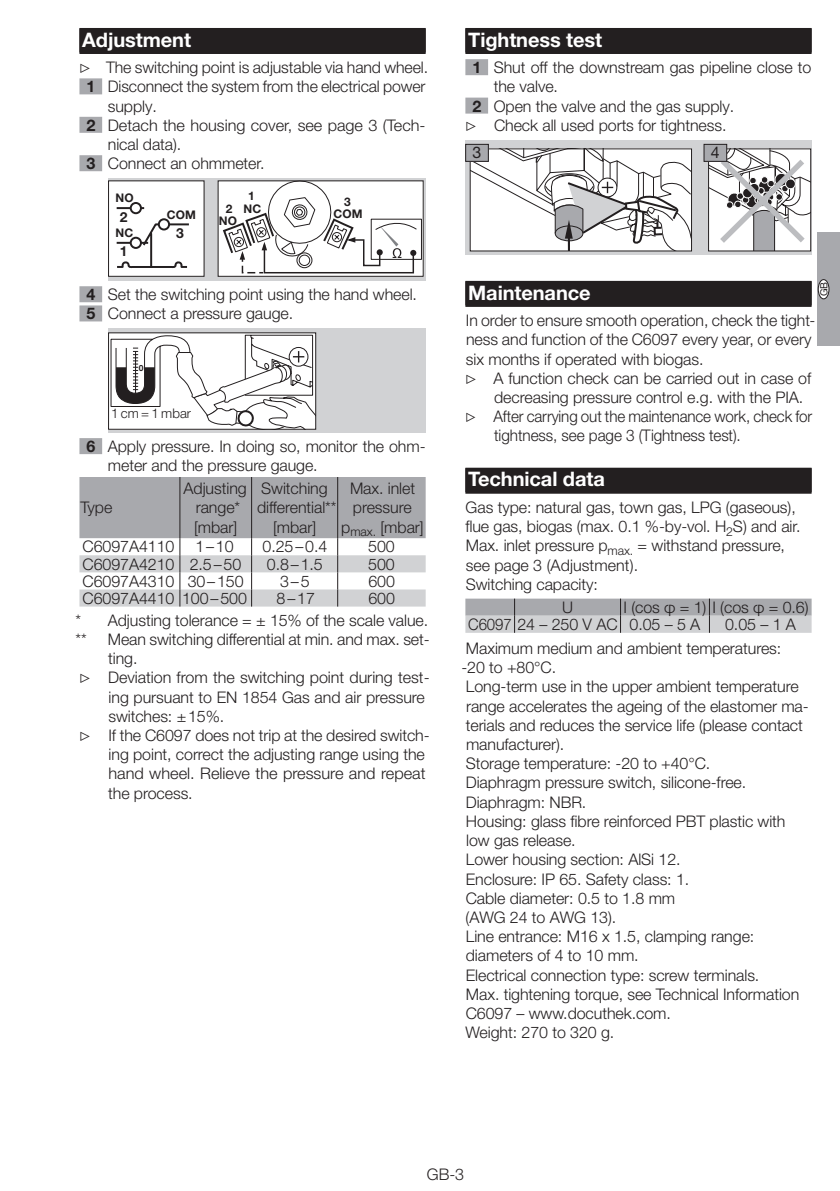
<style>
.page{position:relative;width:840px;height:1191px;background:#fff}
.page>*{position:absolute;margin:0;border:0;box-sizing:border-box;transform-origin:0 0}
.t1{font:700 20px "Helvetica Neue LT Pro";letter-spacing:-.005em;color:#fff}
.t2{font:300 16px/19.2px "Helvetica Neue LT Pro";letter-spacing:-.005em;color:#231f20}
.t3{font:300 16px "Helvetica Neue LT Pro";letter-spacing:-.005em;color:#231f20;scale:.95 1}
.t4{font:300 16px "Helvetica Neue LT Pro";letter-spacing:-.005em;color:#231f20;scale:.96 1}
.t5{font:16px "Helvetica Neue LT Pro";color:#231f20}
.t6{font:700 14px "Helvetica Neue";color:#231f20}
.t7{font:700 13.8px "Helvetica Neue";color:#231f20}
.t8{font:300 13.4px "Helvetica Neue";color:#231f20}
.t9{font:700 12px "Helvetica Neue";color:#231f20}
.t10{font:700 11.8px "Helvetica Neue";color:#231f20}
.t11{font:10px "Helvetica Neue LT Pro";color:#231f20}
.t12{font:700 8.6px "Helvetica Neue";color:#231f20}
.s1{font-family:"Lucida Sans Unicode";font-weight:400}
.s2{font-weight:700}
</style>
<div class="page">
<div style="left:816px;top:232px;width:23px;height:114px;background:#a8a9ad"></div>
<div style="left:817px;top:280px;width:11px;height:19px;background:#fff;border-radius:50%"></div>
<div style="left:817px;top:279px;width:11px;height:20px;border:1px solid #231f20;border-radius:50%"></div>
<div style="left:79px;top:28px;width:346px;height:26px;background:#231f20"></div>
<div style="left:79px;top:78px;width:23px;height:16px;background:#a8a9ad"></div>
<div style="left:79px;top:117px;width:23px;height:16px;background:#a8a9ad"></div>
<div style="left:79px;top:155px;width:23px;height:16px;background:#a8a9ad"></div>
<div style="left:79px;top:286px;width:23px;height:16px;background:#a8a9ad"></div>
<div style="left:79px;top:305px;width:23px;height:16px;background:#a8a9ad"></div>
<div style="left:79px;top:438px;width:23px;height:16px;background:#a8a9ad"></div>
<svg style="left:108px;top:178px;width:317px;height:103px;background:#d0d1d2"></svg>
<div style="left:108px;top:181px;width:96px;height:95px;background:#fff"></div>
<hr style="left:117px;top:207px;width:27px;height:2px;background:#231f20">
<div style="left:131px;top:203px;width:10px;height:10px;background:#fff;border-radius:50%"></div>
<div style="left:130px;top:202px;width:12px;height:12px;border:2px solid #231f20;border-radius:50%"></div>
<svg style="left:116px;top:223px;width:73px;height:46px"></svg>
<div style="left:159px;top:219px;width:10px;height:10px;background:#fff;border-radius:50%"></div>
<div style="left:158px;top:218px;width:12px;height:12px;border:2px solid #231f20;border-radius:50%"></div>
<div style="left:108px;top:180px;width:96px;height:97px;border:1px solid #231f20"></div>
<svg style="left:221px;top:182px;width:200px;height:92px"></svg>
<div style="left:217px;top:180px;width:206px;height:97px;border:1px solid #231f20"></div>
<div style="left:108px;top:328px;width:317px;height:105px;background:#d1d2d4"></div>
<svg style="left:110px;top:334px;width:204px;height:94px;background:#e0e0e0"></svg>
<div style="left:108px;top:332px;width:208px;height:98px;border:1px solid #231f20"></div>
<svg style="left:79px;top:477px;width:346px;height:129px"></svg>
<div style="left:465px;top:28px;width:346px;height:26px;background:#231f20"></div>
<div style="left:465px;top:59px;width:23px;height:16px;background:#a8a9ad"></div>
<div style="left:465px;top:98px;width:23px;height:16px;background:#a8a9ad"></div>
<div style="left:465px;top:281px;width:346px;height:26px;background:#231f20"></div>
<div style="left:465px;top:468px;width:346px;height:26px;background:#231f20"></div>
<svg style="left:465px;top:140px;width:346px;height:114px;background:#c1c1c3"></svg>
<svg style="left:709px;top:150px;width:99px;height:99px"></svg>
<svg style="left:471px;top:150px;width:218px;height:99px"></svg>
<div style="left:465px;top:144px;width:23px;height:17px;background:#a8a9ad"></div>
<div style="left:465px;top:144px;width:23px;height:18px;border:1px solid #231f20"></div>
<div style="left:707px;top:148px;width:103px;height:103px;border:1px solid #231f20"></div>
<div style="left:703px;top:144px;width:23px;height:17px;background:#a8a9ad"></div>
<div style="left:703px;top:144px;width:23px;height:18px;border:1px solid #231f20"></div>
<svg style="left:465px;top:598px;width:346px;height:35px;background:#bdbec1"></svg>
<p class="t1" style="left:82px;top:27px;width:110px">Adjustment</p>
<p class="t2" style="left:79px;top:58px;width:350px"><span class="s1">▷</span> The switching point is adjustable via hand wheel.</p>
<p class="t2" style="left:86px;top:77px;width:340px"><span class="s2">1</span> Disconnect the system from the electrical power</p>
<p class="t2" style="left:108px;top:96px;width:50px">supply.</p>
<p class="t2" style="left:86px;top:115px;width:340px"><span class="s2">2</span> Detach the housing cover, see page 3 (Tech-</p>
<p class="t2" style="left:108px;top:134px;width:75px">nical data).</p>
<p class="t2" style="left:86px;top:154px;width:179px"><span class="s2">3</span> Connect an ohmmeter.</p>
<p class="t10" style="left:115px;top:191px;width:20px">NO</p>
<p class="t7" style="left:120px;top:208px;width:9px">2</p>
<p class="t10" style="left:115px;top:226px;width:19px">NC</p>
<p class="t7" style="left:120px;top:243px;width:9px">1</p>
<p class="t10" style="left:248px;top:189px;width:8px">1</p>
<p class="t10" style="left:344px;top:194px;width:8px">3</p>
<p class="t10" style="left:243px;top:202px;width:19px">NC</p>
<p class="t10" style="left:225px;top:202px;width:8px">2</p>
<p class="t10" style="left:333px;top:206px;width:30px">COM</p>
<p class="t10" style="left:167px;top:208px;width:30px">COM</p>
<p class="t7" style="left:176px;top:225px;width:9px">3</p>
<p class="t10" style="left:219px;top:213px;width:20px">NO</p>
<p class="t9" style="left:116px;top:231px;width:20px">NO</p>
<p class="t6" style="left:120px;top:249px;width:9px">2</p>
<p class="t6" style="left:120px;top:283px;width:9px">1</p>
<p class="t2" style="left:86px;top:285px;width:332px"><span class="s2">4</span> Set the switching point using the hand wheel.<br><span class="s2">5</span> Connect a pressure gauge.</p>
<p class="t12" style="left:139px;top:362px;width:6px">0</p>
<p class="t8" style="left:111px;top:405px;width:82px">1 cm = 1 mbar</p>
<p class="t2" style="left:108px;top:436px;width:319px;text-indent:-21px"><span class="s2">6</span> Apply pressure. In doing so, monitor the ohm&shy;meter and the pressure gauge.</p>
<p class="t2" style="left:80px;top:497px;width:33px">Type</p>
<p class="t2" style="left:183px;top:478px;width:65px;text-align:center">Adjusting range* [mbar]</p>
<p class="t2" style="left:257px;top:478px;width:81px;text-align:center">Switching differential** [mbar]</p>
<p class="t2" style="left:341px;top:478px;width:84px;text-align:center">Max. inlet pressure p<sub>max.</sub> [mbar]</p>
<p class="t2" style="left:82px;top:537px;width:93px">C6097A4110</p>
<p class="t2" style="left:195px;top:537px;width:40px">1–10</p>
<p class="t2" style="left:262px;top:537px;width:66px">0.25–0.4</p>
<p class="t2" style="left:368px;top:537px;width:28px">500</p>
<p class="t2" style="left:82px;top:554px;width:160px">C6097A4210 2.5–50</p>
<p class="t2" style="left:267px;top:554px;width:57px">0.8–1.5</p>
<p class="t2" style="left:368px;top:554px;width:28px">500</p>
<p class="t2" style="left:82px;top:571px;width:162px">C6097A4310 30–150</p>
<p class="t2" style="left:280px;top:571px;width:31px">3–5</p>
<p class="t2" style="left:368px;top:571px;width:28px">600</p>
<p class="t2" style="left:83px;top:588px;width:166px">C6097A4410 100–500</p>
<p class="t2" style="left:276px;top:588px;width:40px">8–17</p>
<p class="t2" style="left:75px;top:586px;width:354px;line-height:22px;text-indent:292px">600<br>* Adjusting tolerance = ± 15% of the scale value.</p>
<p class="t2" style="left:75px;top:629px;width:13px">**</p>
<p class="t2" style="left:108px;top:629px;width:323px">Mean switching differential at min. and max. set-</p>
<p class="t2" style="left:108px;top:648px;width:31px">ting.</p>
<p class="t2" style="left:79px;top:668px;width:352px"><span class="s1">▷</span> Deviation from the switching point during test-</p>
<p class="t2" style="left:108px;top:687px;width:317px">ing pursuant to EN 1854 Gas and air pressure</p>
<p class="t2" style="left:108px;top:706px;width:117px">switches: ±15%.</p>
<p class="t2" style="left:79px;top:725px;width:352px"><span class="s1">▷</span> If the C6097 does not trip at the desired switch-</p>
<p class="t2" style="left:108px;top:744px;width:317px">ing point, correct the adjusting range using the</p>
<p class="t2" style="left:108px;top:764px;width:318px">hand wheel. Relieve the pressure and repeat</p>
<p class="t2" style="left:108px;top:783px;width:86px">the process.</p>
<p class="t1" style="left:468px;top:27px;width:135px">Tightness test</p>
<p class="t2" style="left:472px;top:58px;width:340px"><span class="s2">1</span> Shut off the downstream gas pipeline close to</p>
<p class="t2" style="left:493px;top:77px;width:66px">the valve.</p>
<p class="t2" style="left:472px;top:96px;width:263px"><span class="s2">2</span> Open the valve and the gas supply.</p>
<p class="t2" style="left:464px;top:115px;width:263px"><span class="s1">▷</span> Check all used ports for tightness.</p>
<p class="t5" style="left:472px;top:142px;width:10px">3</p>
<p class="t5" style="left:710px;top:142px;width:10px">4</p>
<p class="t11" style="left:817px;top:296px;width:16px;rotate:-90deg">GB</p>
<p class="t1" style="left:468px;top:280px;width:124px">Maintenance</p>
<p class="t2" style="left:465px;top:310px;width:351px">In order to ensure smooth operation, check the tight-</p>
<p class="t2" style="left:466px;top:330px;width:347px">ness and function of the C6097 every year, or every</p>
<p class="t2" style="left:465px;top:349px;width:239px">six months if operated with biogas.</p>
<p class="t2" style="left:464px;top:368px;width:347px"><span class="s1">▷</span> A function check can be carried out in case of</p>
<p class="t2" style="left:494px;top:387px;width:310px">decreasing pressure control e.g. with the PIA.</p>
<p class="t3" style="left:464px;top:407px;width:367px"><span class="s1">▷</span> After carrying out the maintenance work, check for</p>
<p class="t4" style="left:494px;top:426px;width:258px">tightness, see page 3 (Tightness test).</p>
<p class="t1" style="left:468px;top:467px;width:138px">Technical data</p>
<p class="t2" style="left:465px;top:497px;width:336px">Gas type: natural gas, town gas, LPG (gaseous), flue gas, biogas (max. 0.1 %-by-vol. H<sub>2</sub>S) and air.<br>Max. inlet pressure p<sub>max.</sub> = withstand pressure, see page 3 (Adjustment).<br>Switching capacity:</p>
<p class="t2" style="left:561px;top:597px;width:12px">U</p>
<p class="t2" style="left:468px;top:598px;width:341px;line-height:17px;text-indent:155px">I (cos φ = 1) I (cos φ = 0.6)<br>C6097 24 – 250 V AC 0.05 – 5 A</p>
<p class="t2" style="left:465px;top:612px;width:331px;line-height:24px;text-indent:259px">0.05 – 1 A<br>Maximum medium and ambient temperatures:</p>
<p class="t2" style="left:461px;top:657px;width:349px">-20 to +80°C.<br>Long-term use in the upper ambient temperature range accelerates the ageing of the elastomer ma&shy;terials and reduces the service life (please contact manufacturer).<br>Storage temperature: -20 to +40°C.<br>Diaphragm pressure switch, silicone-free.<br>Diaphragm: NBR.<br>Housing: glass fibre reinforced PBT plastic with<br>low gas release.<br>Lower housing section: AlSi 12.<br>Enclosure: IP 65. Safety class: 1.<br>Cable diameter: 0.5 to 1.8 mm<br>(AWG 24 to AWG 13).<br>Line entrance: M16 x 1.5, clamping range: diameters of 4 to 10 mm.<br>Electrical connection type: screw terminals.<br>Max. tightening torque, see Technical Information C6097 – www.docuthek.com.<br>Weight: 270 to 320 g.</p>
<p class="t2" style="left:426px;top:1164px;width:39px">GB-3</p>
</div>
